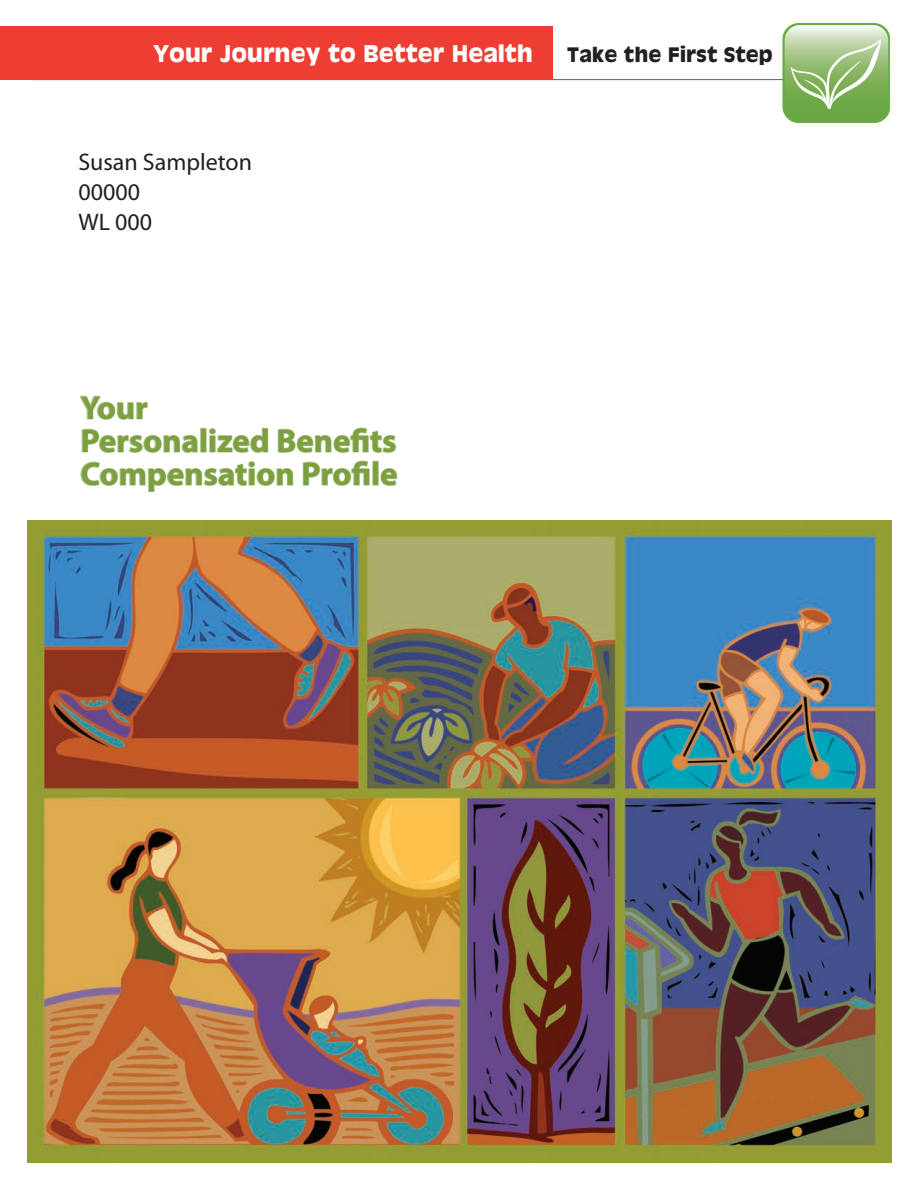
<style>
.page{position:relative;width:918px;height:1188px;background:#fff}
.page>*{position:absolute;margin:0;border:0;box-sizing:border-box;transform-origin:0 0}
.Blue_Text_Subhead{font:700 33px/33px "Myriad Pro";color:#7ca040}
.Quotation{font:24px "Myriad";color:#231f20}
.Quotation-2{font:700 22.5px "Antique Olive";color:#fff}
.Quotation-3{font:700 19.5px "Antique Olive";color:#231f20}
</style>
<div class="page">
<hr style="left:31px;top:79px;width:844px;height:1px;background:#1e799b">
<div style="left:0;top:26px;width:553px;height:54px;background:#ee3e34"></div>
<div style="left:80px;top:396px;width:318px;height:96px;background:#7ca040;opacity:.61"></div>
<img style="left:28px;top:521px;width:864px;height:641px">
<div style="left:783px;top:23px;width:107px;height:100px;border:1px solid #67ad44;border-radius:16px"></div>
<svg style="left:785px;top:25px;width:103px;height:96px;background:#a0c585"></svg>
<p class="Quotation-2" style="left:153px;top:38px;width:382px">Your Journey to Better Health</p>
<p class="Quotation-3" style="left:567px;top:42px;width:208px">Take the First Step</p>
<p class="Quotation" style="left:78px;top:150px;width:175px">Susan Sampleton</p>
<p class="Quotation" style="left:78px;top:180px;width:63px">00000</p>
<p class="Quotation" style="left:78px;top:210px;width:75px">WL 000</p>
<p class="Blue_Text_Subhead" style="left:81px;top:390px;width:69px">Your</p>
<p class="Blue_Text_Subhead" style="left:81px;top:423px;width:318px">Personalized Benefits<br>Compensation Profile</p>
</div>
